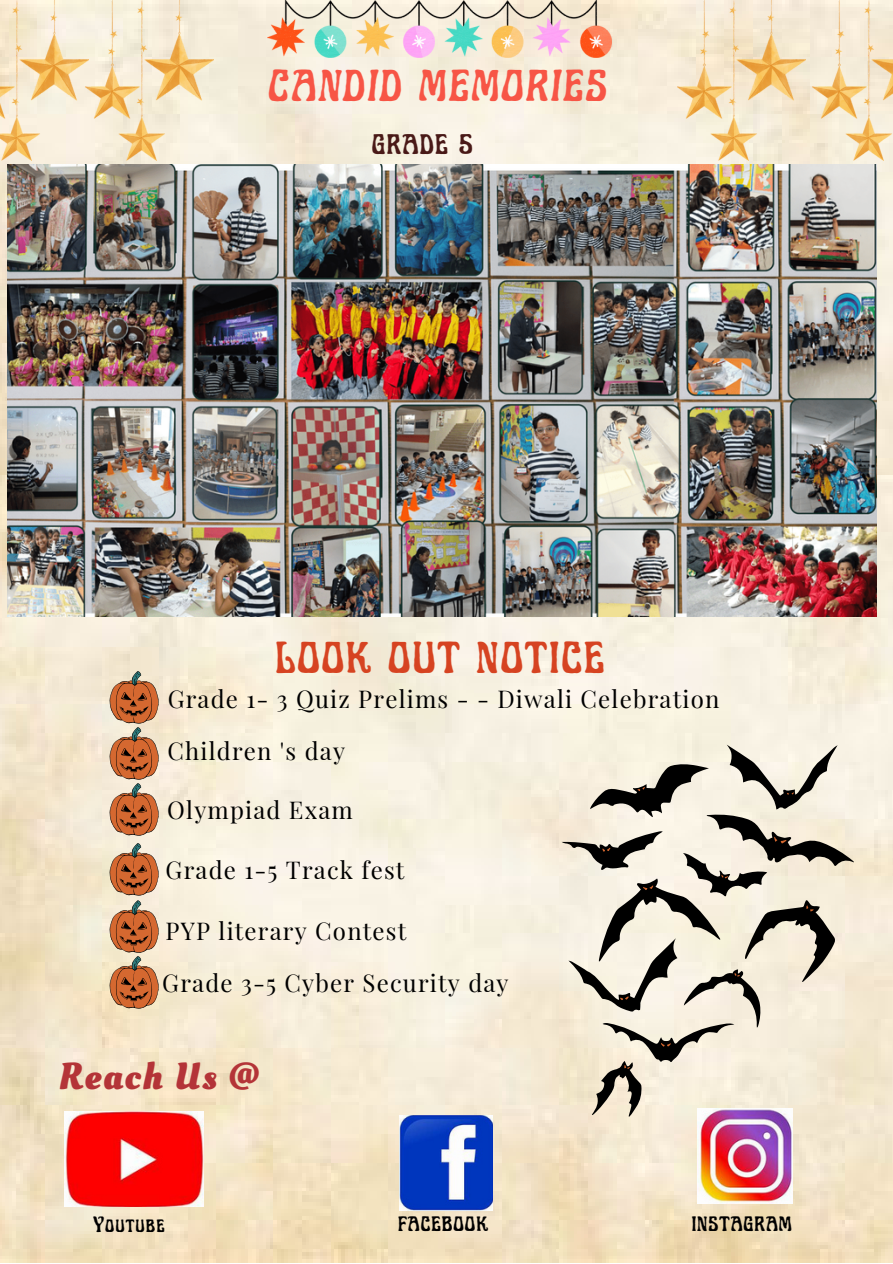
<style>
.page{position:relative;width:893px;height:1264px;background:#fff}
.page>*{position:absolute;margin:0;border:0;box-sizing:border-box;transform-origin:0 0}
.t1{font:italic 45px "Art Nuvo";letter-spacing:.05em;color:#f75545}
.t2{font:45px "Art Nuvo";letter-spacing:.05em;color:#d64321}
.t3{font:700 37.5px "Oleo Script";letter-spacing:.05em;color:#b43438}
.t4{font:28.5px "Art Nuvo";letter-spacing:.05em;color:#491917}
.t5{font:24px "Playfair Display";letter-spacing:.05em;color:#000}
.t6{font:22.5px "Art Nuvo";letter-spacing:.05em;color:#000}
.t7{font:21px "Art Nuvo";letter-spacing:.05em;color:#000}
</style>
<div class="page">
<img style="left:0;top:0;width:892px;height:476px">
<img style="left:0;top:476px;width:892px;height:785px">
<img style="left:8px;top:165px;width:868px;height:451px">
<svg style="left:109px;top:671px;width:50px;height:164px;background:#c48864"></svg>
<svg style="left:109px;top:842px;width:50px;height:166px;background:#c58a64"></svg>
<img style="left:65px;top:1111px;width:138px;height:95px">
<img style="left:697px;top:1116px;width:95px;height:87px">
<img style="left:399px;top:1115px;width:94px;height:95px">
<svg style="left:561px;top:744px;width:292px;height:372px;background:#ded6c6"></svg>
<svg style="left:602px;top:786px;width:211px;height:282px;background:#c7c1b4"></svg>
<img style="left:0;top:0;width:85px;height:161px">
<img style="left:85px;top:0;width:129px;height:161px">
<img style="left:677px;top:0;width:128px;height:161px">
<img style="left:268px;top:0;width:344px;height:57px">
<img style="left:812px;top:0;width:80px;height:161px">
<p class="t1" style="left:269px;top:67px;width:340px">CANDID MEMORIES</p>
<p class="t4" style="left:372px;top:133px;width:103px">GRADE 5</p>
<p class="t2" style="left:275px;top:639px;width:330px">LOOK OUT NOTICE</p>
<p class="t5" style="left:168px;top:682px;width:553px">Grade 1- 3 Quiz Prelims - - Diwali Celebration</p>
<p class="t5" style="left:167px;top:734px;width:179px">Children 's day</p>
<p class="t5" style="left:167px;top:792px;width:187px">Olympiad Exam</p>
<p class="t5" style="left:166px;top:853px;width:240px">Grade 1-5 Track fest</p>
<p class="t5" style="left:165px;top:914px;width:242px">PYP literary Contest</p>
<p class="t5" style="left:162px;top:965px;width:348px">Grade 3-5 Cyber Security day</p>
<p class="t3" style="left:58px;top:1051px;width:202px">Reach Us @</p>
<p class="t6" style="left:93px;top:1215px;width:73px">Youtube</p>
<p class="t7" style="left:398px;top:1215px;width:91px">FACEBOOK</p>
<p class="t7" style="left:691px;top:1215px;width:102px">INSTAGRAM</p>
</div>
